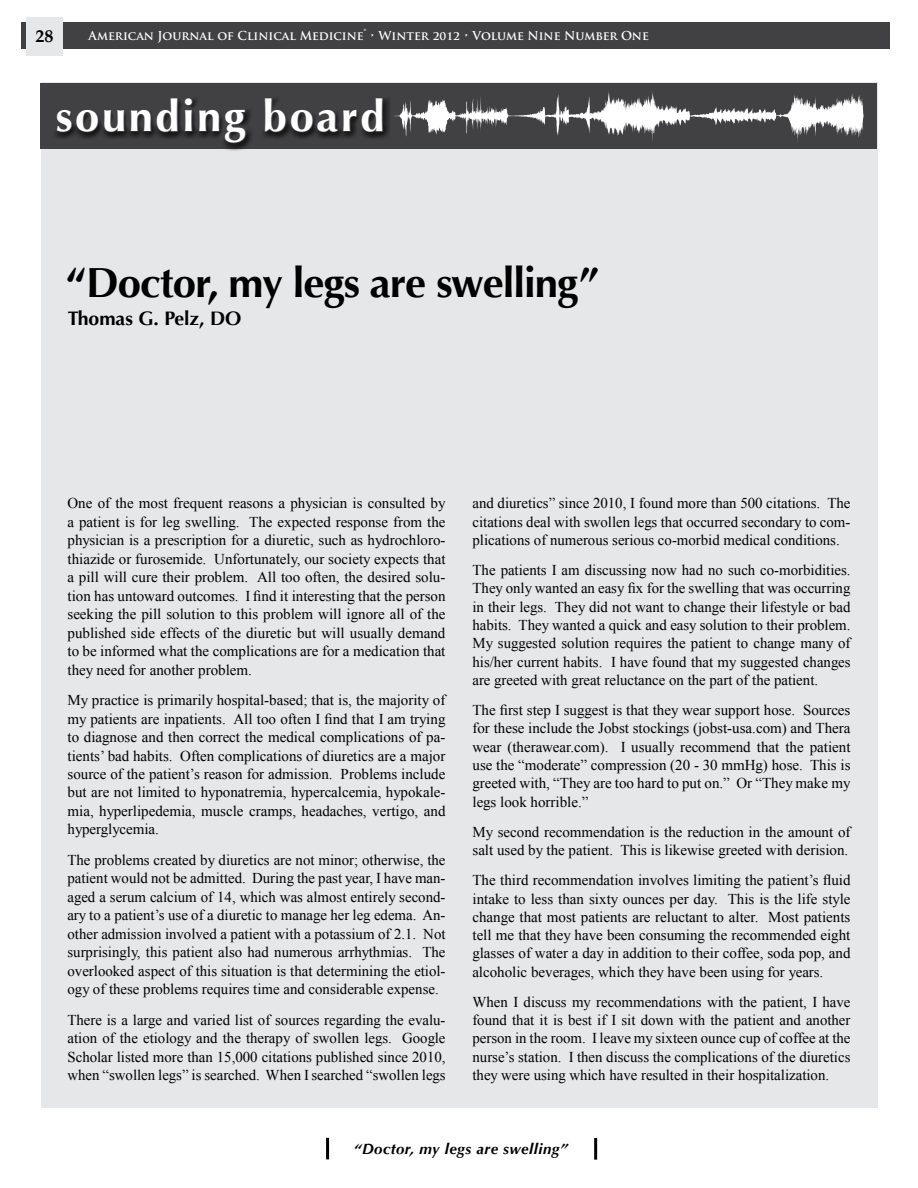
<style>
.page{position:relative;width:918px;height:1188px;background:#fff}
.page>*{position:absolute;margin:0;border:0;box-sizing:border-box;transform-origin:0 0}
.t1{font:700 43.5px "Optima";letter-spacing:.06em;color:#fff}
.t2{font:700 42px "Optima";letter-spacing:-.025em;color:#000}
.t3{font:700 19.5px "Optima";color:#000}
.t4{font:700 18px "Palatino";color:#000}
.t5{font:15px/18.5px "Times New Roman";color:#000;text-align:justify}
.t6{font:italic 700 15px "Optima";letter-spacing:.03em;color:#000}
.t7{font:700 12px "Trajan Pro";color:#fff}
</style>
<div class="page">
<div style="left:21px;top:22px;width:869px;height:27px;background:#414042"></div>
<div style="left:26px;top:17px;width:37px;height:39px;background:#e6e7e8"></div>
<div style="left:41px;top:82px;width:837px;height:1026px;background:#e6e7e8"></div>
<div style="left:40px;top:83px;width:837px;height:66px;background:#414042"></div>
<svg style="left:394px;top:91px;width:470px;height:50px"></svg>
<div style="left:50px;top:92px;width:341px;height:59px;background:#000;opacity:.6"></div>
<svg style="left:55px;top:96px;width:192px;height:48px"></svg>
<svg style="left:263px;top:96px;width:121px;height:38px"></svg>
<hr style="left:326px;top:1138px;width:3px;height:21px;background:#000">
<hr style="left:594px;top:1138px;width:3px;height:22px;background:#000">
<p class="t4" style="left:36px;top:21px;width:19px">28</p>
<p class="t7" style="left:89px;top:28px;width:562px">American Journal of Clinical Medicine® • Winter 2012 • Volume Nine Number One</p>
<h1 class="t1" style="left:56px;top:91px;width:330px">sounding board</h1>
<h2 class="t2" style="left:66px;top:259px;width:534px">“Doctor, my legs are swelling”</h2>
<h3 class="t3" style="left:68px;top:307px;width:175px">Thomas G. Pelz, DO</h3>
<p class="t5" style="left:68px;top:494px;width:380px">One of the most frequent reasons a physician is consulted by a patient is for leg swelling. The expected response from the physician is a prescription for a diuretic, such as hydrochloro&shy;thiazide or furosemide. Unfortunately, our society expects that a pill will cure their problem. All too often, the desired solu&shy;tion has untoward outcomes. I find it interesting that the person seeking the pill solution to this problem will ignore all of the published side effects of the diuretic but will usually demand to be informed what the complications are for a medication that they need for another problem.</p>
<p class="t5" style="left:68px;top:691px;width:379px">My practice is primarily hospital-based; that is, the majority of my patients are inpatients. All too often I find that I am trying to diagnose and then correct the medical complications of pa&shy;tients’ bad habits. Often complications of diuretics are a major source of the patient’s reason for admission. Problems include but are not limited to hyponatremia, hypercalcemia, hypokale&shy;mia, hyperlipedemia, muscle cramps, headaches, vertigo, and hyperglycemia.</p>
<p class="t5" style="left:68px;top:850px;width:380px">The problems created by diuretics are not minor; otherwise, the patient would not be admitted. During the past year, I have man&shy;aged a serum calcium of 14, which was almost entirely second&shy;ary to a patient’s use of a diuretic to manage her leg edema. An&shy;other admission involved a patient with a potassium of 2.1. Not surprisingly, this patient also had numerous arrhythmias. The overlooked aspect of this situation is that determining the etiol&shy;ogy of these problems requires time and considerable expense.</p>
<p class="t5" style="left:68px;top:1010px;width:380px">There is a large and varied list of sources regarding the evalu&shy;ation of the etiology and the therapy of swollen legs. Google Scholar listed more than 15,000 citations published since 2010, when “swollen legs” is searched. When I searched “swollen legs</p>
<p class="t5" style="left:473px;top:494px;width:379px">and diuretics” since 2010, I found more than 500 citations. The citations deal with swollen legs that occurred secondary to com&shy;plications of numerous serious co-morbid medical conditions.</p>
<p class="t5" style="left:473px;top:561px;width:380px">The patients I am discussing now had no such co-morbidities.<br>They only wanted an easy fix for the swelling that was occurring in their legs. They did not want to change their lifestyle or bad habits. They wanted a quick and easy solution to their problem.<br>My suggested solution requires the patient to change many of his/her current habits. I have found that my suggested changes are greeted with great reluctance on the part of the patient.</p>
<p class="t5" style="left:472px;top:701px;width:380px">The first step I suggest is that they wear support hose. Sources for these include the Jobst stockings (jobst-usa.com) and Thera wear (therawear.com). I usually recommend that the patient use the “moderate” compression (20 - 30 mmHg) hose. This is greeted with, “They are too hard to put on.” Or “They make my legs look horrible.”</p>
<p class="t5" style="left:472px;top:822px;width:380px">My second recommendation is the reduction in the amount of salt used by the patient. This is likewise greeted with derision.</p>
<p class="t5" style="left:472px;top:871px;width:380px">The third recommendation involves limiting the patient’s fluid intake to less than sixty ounces per day. This is the life style change that most patients are reluctant to alter. Most patients tell me that they have been consuming the recommended eight glasses of water a day in addition to their coffee, soda pop, and alcoholic beverages, which they have been using for years.</p>
<p class="t5" style="left:472px;top:992px;width:380px">When I discuss my recommendations with the patient, I have found that it is best if I sit down with the patient and another person in the room. I leave my sixteen ounce cup of coffee at the nurse’s station. I then discuss the complications of the diuretics they were using which have resulted in their hospitalization.</p>
<p class="t6" style="left:354px;top:1140px;width:215px">“Doctor, my legs are swelling”</p>
</div>
